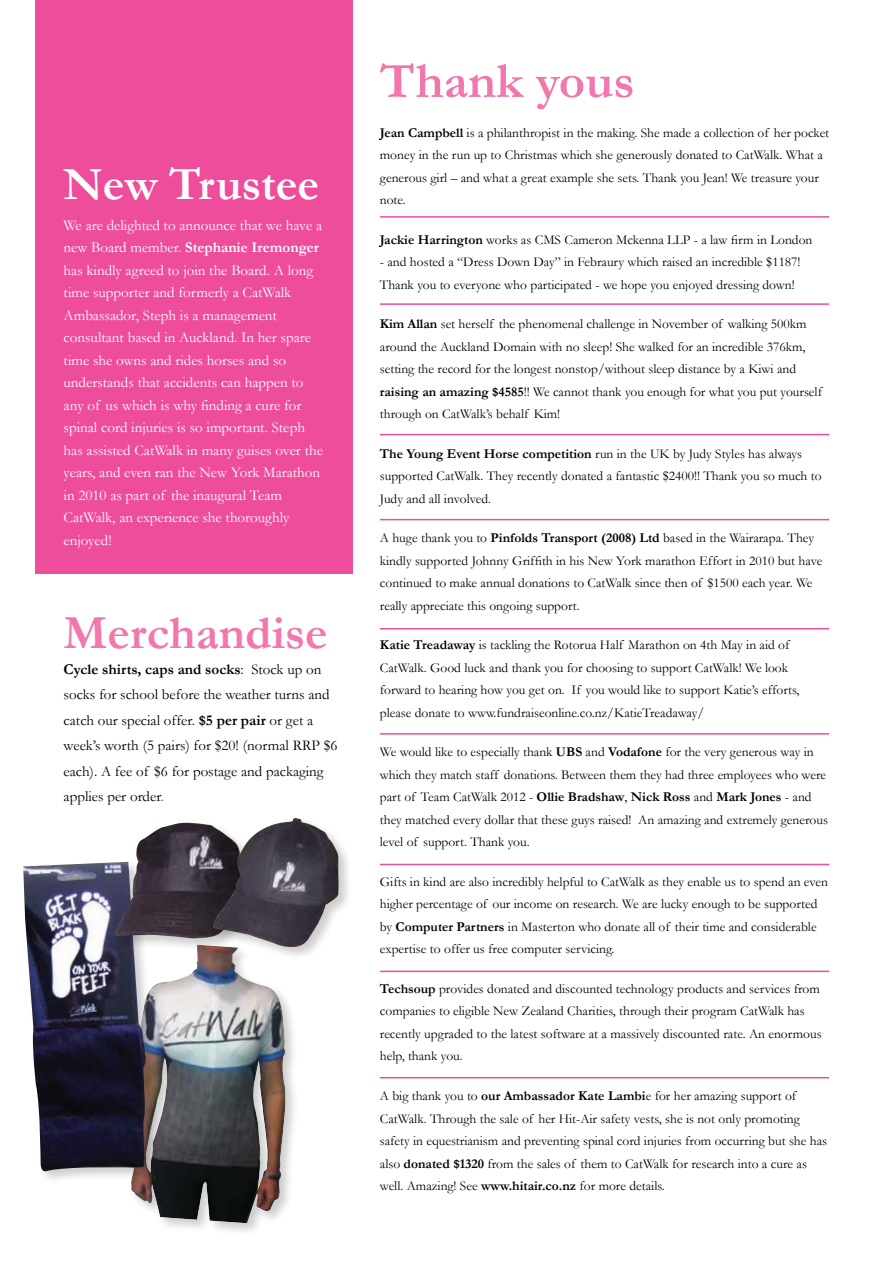
<style>
.page{position:relative;width:893px;height:1263px;background:#fff}
.page>*{position:absolute;margin:0;border:0;box-sizing:border-box;transform-origin:0 0}
.t1{font:700 51px "Garamond";color:#f177ae}
.t2{font:700 48px "Garamond";color:#f177ae}
.t3{font:700 46.5px "Garamond";color:#fff}
.t4{font:15px/22.5px "Garamond";color:#fff}
.t5{font:15px/25.5px "Garamond";color:#000}
.t6{font:13.5px/22.5px "Garamond";color:#000}
.s1{font-weight:700}
.s2{color:#58595b}
</style>
<div class="page">
<div style="left:35px;top:0;width:318px;height:573px;background:#ee4d9b"></div>
<div style="left:129px;top:943px;width:170px;height:294px;background:#000;opacity:.2"></div>
<img style="left:129px;top:952px;width:169px;height:274px">
<div style="left:21px;top:860px;width:139px;height:325px;background:#000;opacity:.2"></div>
<img style="left:23px;top:862px;width:123px;height:311px">
<hr style="left:380px;top:216px;width:449px;height:2px;background:#ee4d9b">
<hr style="left:380px;top:303px;width:449px;height:2px;background:#ee4d9b">
<hr style="left:380px;top:519px;width:449px;height:1px;background:#ee4d9b">
<hr style="left:380px;top:628px;width:449px;height:1px;background:#ee4d9b">
<hr style="left:380px;top:733px;width:449px;height:2px;background:#ee4d9b">
<hr style="left:380px;top:864px;width:449px;height:1px;background:#ee4d9b">
<hr style="left:380px;top:971px;width:449px;height:1px;background:#ee4d9b">
<hr style="left:380px;top:1077px;width:449px;height:1px;background:#ee4d9b">
<div style="left:113px;top:821px;width:145px;height:131px;background:#000;opacity:.2"></div>
<img style="left:113px;top:823px;width:99px;height:116px">
<div style="left:212px;top:817px;width:141px;height:144px;background:#000;opacity:.2"></div>
<img style="left:213px;top:818px;width:126px;height:134px">
<hr style="left:380px;top:434px;width:449px;height:1px;background:#ee4d9b">
<h3 class="t3" style="left:64px;top:153px;width:257px">New Trustee</h3>
<p class="t4" style="left:64px;top:214px;width:261px">We are delighted to announce that we have a new Board member. <span class="s1">Stephanie Iremonger </span>has kindly agreed to join the Board. A long time supporter and formerly a CatWalk Ambassador, Steph is a management consultant based in Auckland. In her spare time she owns and rides horses and so understands that accidents can happen to any of us which is why finding a cure for spinal cord injuries is so important. Steph has assisted CatWalk in many guises over the years, and even ran the New York Marathon in 2010 as part of the inaugural Team CatWalk, an experience she thoroughly enjoyed!</p>
<h2 class="t2" style="left:64px;top:600px;width:266px">Merchandise</h2>
<p class="t5" style="left:64px;top:656px;width:275px"><span class="s1">Cycle shirts, caps and socks</span>: Stock up on socks for school before the weather turns and catch our special offer. <span class="s1">$5 per pair</span> or get a week’s worth (5 pairs) for $20! (normal RRP $6 each). A fee of $6 for postage and packaging applies per order<span class="s2">.</span></p>
<h1 class="t1" style="left:380px;top:46px;width:256px">Thank yous</h1>
<p class="t6" style="left:380px;top:121px;width:451px"><span class="s1">Jean Campbell</span> is a philanthropist in the making. She made a collection of her pocket money in the run up to Christmas which she generously donated to CatWalk. What a generous girl – and what a great example she sets. Thank you Jean! We treasure your note.</p>
<p class="t6" style="left:380px;top:228px;width:434px"><span class="s1">Jackie Harrington</span> works as CMS Cameron Mckenna LLP - a law firm in London</p>
<p class="t6" style="left:380px;top:250px;width:422px">- and hosted a “Dress Down Day” in Febraury which raised an incredible $1187!<br>Thank you to everyone who participated - we hope you enjoyed dressing down!</p>
<p class="t6" style="left:380px;top:312px;width:444px"><span class="s1">Kim Allan</span> set herself the phenomenal challenge in November of walking 500km around the Auckland Domain with no sleep! She walked for an incredible 376km, setting the record for the longest nonstop/without sleep distance by a Kiwi and <span class="s1">raising an amazing $4585</span>!! We cannot thank you enough for what you put yourself through on CatWalk’s behalf Kim!</p>
<p class="t6" style="left:380px;top:442px;width:443px"><span class="s1">The Young Event Horse competition</span> run in the UK by Judy Styles has always supported CatWalk. They recently donated a fantastic $2400!! Thank you so much to<br>Judy and all involved.</p>
<p class="t6" style="left:380px;top:526px;width:444px">A huge thank you to <span class="s1">Pinfolds Transport (2008) Ltd</span> based in the Wairarapa. They kindly supported Johnny Griffith in his New York marathon Effort in 2010 but have continued to make annual donations to CatWalk since then of $1500 each year. We really appreciate this ongoing support.</p>
<p class="t6" style="left:380px;top:633px;width:421px"><span class="s1">Katie Treadaway</span> is tackling the Rotorua Half Marathon on 4th May in aid of CatWalk. Good luck and thank you for choosing to support CatWalk! We look forward to hearing how you get on. If you would like to support Katie’s efforts, please donate to www.fundraiseonline.co.nz/KatieTreadaway/</p>
<p class="t6" style="left:380px;top:740px;width:450px">We would like to especially thank <span class="s1">UBS</span> and <span class="s1">Vodafone</span> for the very generous way in which they match staff donations. Between them they had three employees who were part of Team CatWalk 2012 - <span class="s1">Ollie Bradshaw</span>, <span class="s1">Nick Ross</span> and <span class="s1">Mark Jones</span> - and they matched every dollar that these guys raised! An amazing and extremely generous level of support. Thank you.</p>
<p class="t6" style="left:380px;top:870px;width:450px">Gifts in kind are also incredibly helpful to CatWalk as they enable us to spend an even higher percentage of our income on research. We are lucky enough to be supported by <span class="s1">Computer Partners</span> in Masterton who donate all of their time and considerable expertise to offer us free computer servicing.</p>
<p class="t6" style="left:380px;top:977px;width:443px"><span class="s1">Techsoup</span> provides donated and discounted technology products and services from companies to eligible New Zealand Charities, through their program CatWalk has recently upgraded to the latest software at a massively discounted rate. An enormous help, thank you.</p>
<p class="t6" style="left:380px;top:1084px;width:449px">A big thank you to <span class="s1">our Ambassador Kate Lambi</span>e for her amazing support of CatWalk. Through the sale of her Hit-Air safety vests, she is not only promoting safety in equestrianism and preventing spinal cord injuries from occurring but she has also <span class="s1">donated $1320</span> from the sales of them to CatWalk for research into a cure as well. Amazing! See <span class="s1">www.hitair.co.nz</span> for more details.</p>
</div>
